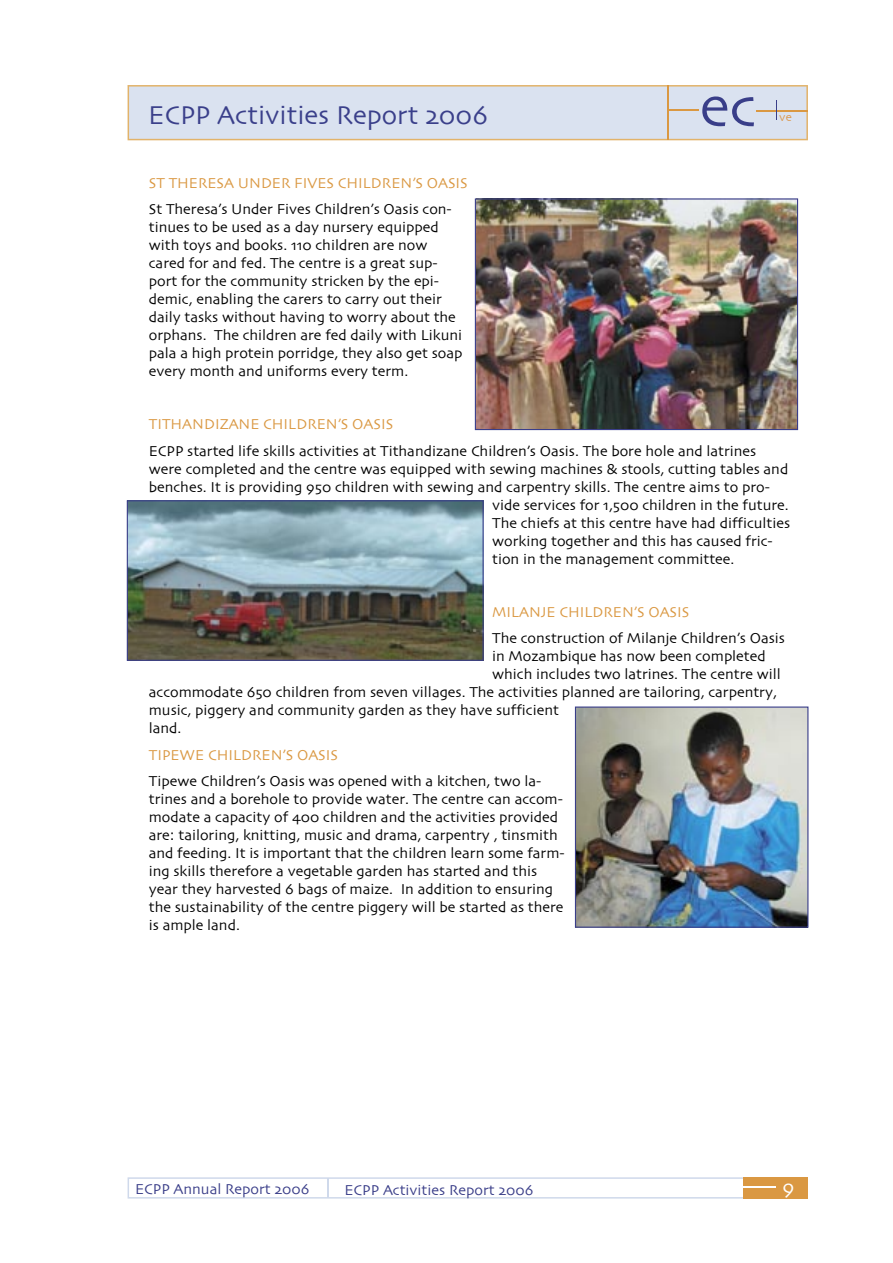
<style>
.page{position:relative;width:893px;height:1263px;background:#fff}
.page>*{position:absolute;margin:0;border:0;box-sizing:border-box;transform-origin:0 0}
.t1{font:58.5px "Skia CC";color:#393e89}
.t2{font:27px "Skia CC";color:#3a3f8a}
.t3{font:21px "Skia CC";color:#fff}
.t4{font:15px/18px "Skia CC";color:#000}
.t5{font:15px "Skia CC";color:#da9842}
.t6{font:15px "Skia CC";color:#393d88}
.t7{font:12px "Skia CC";color:#da974c}
</style>
<div class="page">
<div style="left:744px;top:1177px;width:64px;height:22px;background:#da9842"></div>
<svg style="left:128px;top:85px;width:680px;height:55px;background:#dadee7"></svg>
<img style="left:127px;top:500px;width:357px;height:161px">
<img style="left:575px;top:706px;width:233px;height:222px">
<img style="left:475px;top:198px;width:323px;height:232px">
<svg style="left:128px;top:1177px;width:648px;height:21px"></svg>
<h2 class="t2" style="left:148px;top:100px;width:341px">ECPP Activities Report 2006</h2>
<h1 class="t1" style="left:700px;top:75px;width:58px">ec</h1>
<p class="t7" style="left:779px;top:110px;width:14px">ve</p>
<p class="t5" style="left:149px;top:174px;width:320px">ST THERESA UNDER FIVES CHILDREN’S OASIS</p>
<p class="t4" style="left:149px;top:200px;width:315px">St Theresa’s Under Fives Children’s Oasis con&shy;tinues to be used as a day nursery equipped with toys and books. 110 children are now cared for and fed. The centre is a great sup&shy;port for the community stricken by the epi&shy;demic, enabling the carers to carry out their daily tasks without having to worry about the orphans. The children are fed daily with Likuni pala a high protein porridge, they also get soap every month and uniforms every term.</p>
<p class="t5" style="left:149px;top:416px;width:246px">TITHANDIZANE CHILDREN’S OASIS</p>
<p class="t4" style="left:149px;top:442px;width:609px">ECPP started life skills activities at Tithandizane Children’s Oasis. The bore hole and latrines</p>
<p class="t4" style="left:149px;top:460px;width:641px">were completed and the centre was equipped with sewing machines &amp; stools, cutting tables and</p>
<p class="t4" style="left:149px;top:478px;width:623px">benches. It is providing 950 children with sewing and carpentry skills. The centre aims to pro-</p>
<p class="t4" style="left:492px;top:496px;width:298px">vide services for 1,500 children in the future.</p>
<p class="t4" style="left:492px;top:514px;width:299px">The chiefs at this centre have had difficulties</p>
<p class="t4" style="left:492px;top:532px;width:282px">working together and this has caused fric-</p>
<p class="t4" style="left:492px;top:550px;width:244px">tion in the management committee.</p>
<p class="t5" style="left:492px;top:603px;width:199px">MILANJE CHILDREN’S OASIS</p>
<p class="t4" style="left:492px;top:629px;width:294px">The construction of Milanje Children’s Oasis</p>
<p class="t4" style="left:492px;top:647px;width:275px">in Mozambique has now been completed</p>
<p class="t4" style="left:492px;top:665px;width:290px">which includes two latrines. The centre will</p>
<p class="t4" style="left:149px;top:683px;width:630px">accommodate 650 children from seven villages. The activities planned are tailoring, carpentry,</p>
<p class="t4" style="left:149px;top:701px;width:412px">music, piggery and community garden as they have sufficient</p>
<p class="t4" style="left:149px;top:719px;width:34px">land.</p>
<p class="t5" style="left:149px;top:746px;width:191px">TIPEWE CHILDREN’S OASIS</p>
<p class="t4" style="left:149px;top:772px;width:417px">Tipewe Children’s Oasis was opened with a kitchen, two la&shy;trines and a borehole to provide water. The centre can accom&shy;modate a capacity of 400 children and the activities provided are: tailoring, knitting, music and drama, carpentry , tinsmith and feeding. It is important that the children learn some farm&shy;ing skills therefore a vegetable garden has started and this year they harvested 6 bags of maize. In addition to ensuring the sustainability of the centre piggery will be started as there is ample land.</p>
<p class="t6" style="left:135px;top:1180px;width:176px">ECPP Annual Report 2006</p>
<p class="t6" style="left:345px;top:1182px;width:190px">ECPP Activities Report 2006</p>
<h3 class="t3" style="left:783px;top:1176px;width:14px">9</h3>
</div>
